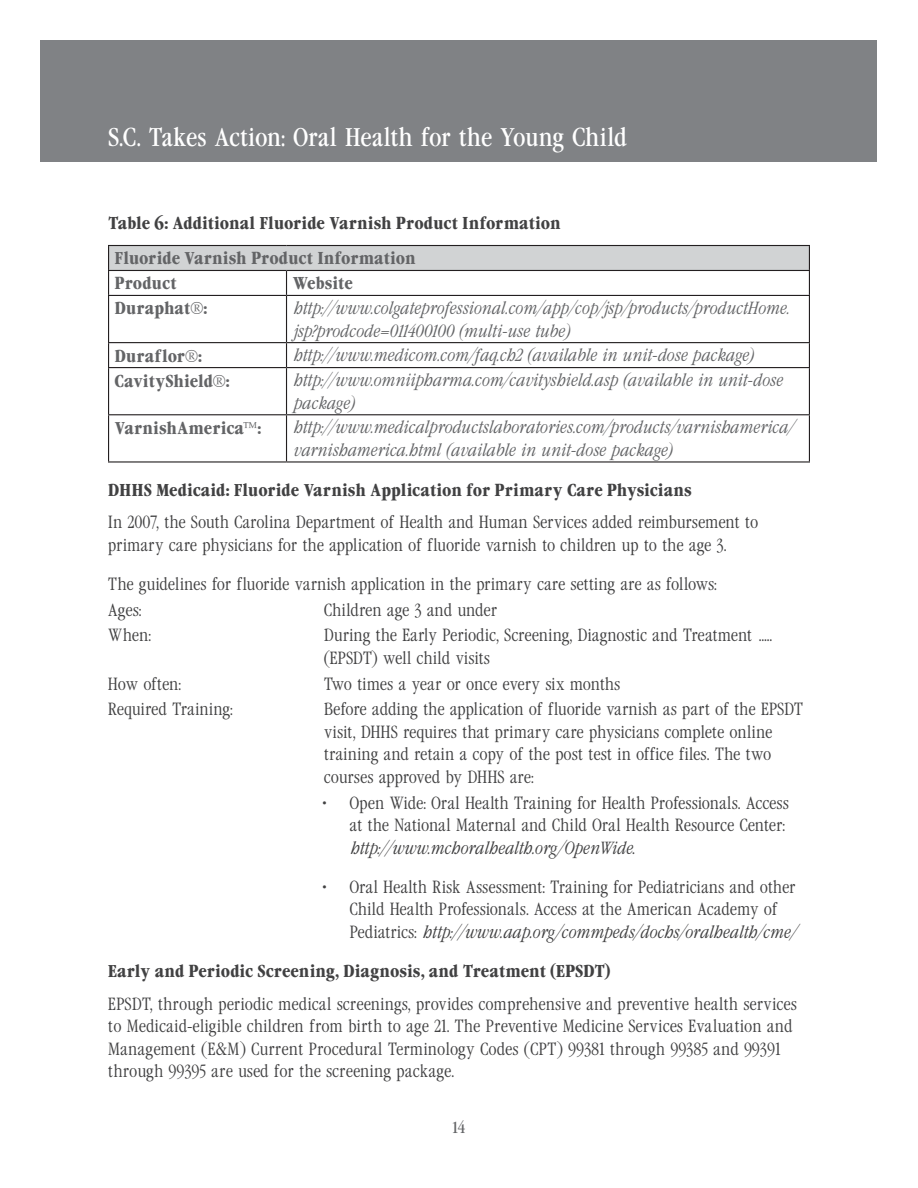
<style>
.page{position:relative;width:918px;height:1188px;background:#fff}
.page>*{position:absolute;margin:0;border:0;box-sizing:border-box;transform-origin:0 0}
.t1{font:24px "Garamond Cond";letter-spacing:-.02em;color:#fff}
.t2{font:300 16.5px/22.5px "Garamond Cond";letter-spacing:-.005em;color:#414142}
.t3{font:italic 300 16.5px/22.5px "Garamond Cond";letter-spacing:-.01em;color:#636466}
.t4{font:700 16.5px "Garamond Cond";letter-spacing:-.005em;color:#414142}
.t5{font:700 16.5px/24.9px "Garamond Cond";letter-spacing:-.005em;color:#636466}
.t6{font:15px "Garamond Cond";color:#636466}
.s1{font-style:italic}
</style>
<div class="page">
<div style="left:40px;top:40px;width:838px;height:122px;background:#808285"></div>
<div style="left:109px;top:246px;width:700px;height:24px;background:#d1d3d4"></div>
<hr style="left:108px;top:245px;width:179px;height:1px;background:#231f20">
<hr style="left:287px;top:245px;width:523px;height:1px;background:#231f20">
<hr style="left:108px;top:270px;width:179px;height:1px;background:#231f20">
<svg style="left:108px;top:246px;width:1px;height:49px"></svg>
<hr style="left:287px;top:270px;width:523px;height:1px;background:#231f20">
<svg style="left:286px;top:271px;width:1px;height:24px"></svg>
<svg style="left:809px;top:246px;width:1px;height:49px"></svg>
<hr style="left:108px;top:295px;width:179px;height:1px;background:#231f20">
<hr style="left:108px;top:296px;width:1px;height:46px;background:#231f20">
<hr style="left:287px;top:295px;width:523px;height:1px;background:#231f20">
<hr style="left:286px;top:296px;width:1px;height:46px;background:#231f20">
<hr style="left:809px;top:296px;width:1px;height:46px;background:#231f20">
<hr style="left:108px;top:342px;width:179px;height:1px;background:#231f20">
<svg style="left:108px;top:343px;width:1px;height:24px"></svg>
<hr style="left:287px;top:342px;width:523px;height:1px;background:#231f20">
<svg style="left:286px;top:343px;width:1px;height:24px"></svg>
<svg style="left:809px;top:343px;width:1px;height:24px"></svg>
<hr style="left:108px;top:367px;width:179px;height:1px;background:#231f20">
<hr style="left:108px;top:368px;width:1px;height:46px;background:#231f20">
<hr style="left:287px;top:367px;width:523px;height:1px;background:#231f20">
<hr style="left:286px;top:368px;width:1px;height:46px;background:#231f20">
<hr style="left:809px;top:368px;width:1px;height:46px;background:#231f20">
<hr style="left:108px;top:414px;width:179px;height:1px;background:#231f20">
<hr style="left:108px;top:415px;width:1px;height:46px;background:#231f20">
<hr style="left:287px;top:414px;width:523px;height:1px;background:#231f20">
<hr style="left:286px;top:415px;width:1px;height:46px;background:#231f20">
<hr style="left:809px;top:415px;width:1px;height:46px;background:#231f20">
<hr style="left:108px;top:461px;width:179px;height:2px;background:#231f20">
<hr style="left:287px;top:461px;width:523px;height:2px;background:#231f20">
<h1 class="t1" style="left:108px;top:122px;width:521px">S.C. Takes Action: Oral Health for the Young Child</h1>
<p class="t4" style="left:108px;top:212px;width:454px">Table 6: Additional Fluoride Varnish Product Information</p>
<p class="t5" style="left:115px;top:246px;width:303px">Fluoride Varnish Product Information<br>Product</p>
<p class="t5" style="left:293px;top:271px;width:62px">Website</p>
<p class="t5" style="left:115px;top:296px;width:94px">Duraphat®:</p>
<p class="t3" style="left:293px;top:297px;width:498px">http://www.colgateprofessional.com/app/cop/jsp/products/productHome. jsp?prodcode=011400100 (multi-use tube)</p>
<p class="t5" style="left:115px;top:343px;width:89px">Duraflor®:</p>
<p class="t3" style="left:293px;top:344px;width:462px">http://www.medicom.com/faq.ch2 (available in unit-dose package)</p>
<p class="t5" style="left:115px;top:368px;width:117px">CavityShield®:</p>
<p class="t3" style="left:293px;top:369px;width:491px">http://www.omniipharma.com/cavityshield.asp (available in unit-dose package)</p>
<p class="t5" style="left:115px;top:415px;width:148px">VarnishAmerica™:</p>
<p class="t3" style="left:293px;top:417px;width:504px">http://www.medicalproductslaboratories.com/products/varnishamerica/ varnishamerica.html (available in unit-dose package)</p>
<p class="t4" style="left:108px;top:479px;width:585px">DHHS Medicaid: Fluoride Varnish Application for Primary Care Physicians</p>
<p class="t2" style="left:108px;top:511px;width:652px">In 2007, the South Carolina Department of Health and Human Services added reimbursement to primary care physicians for the application of fluoride varnish to children up to the age 3.</p>
<p class="t2" style="left:108px;top:571px;width:610px;line-height:25.8px">The guidelines for fluoride varnish application in the primary care setting are as follows:<br>Ages:</p>
<p class="t2" style="left:324px;top:599px;width:175px">Children age 3 and under</p>
<p class="t2" style="left:108px;top:625px;width:44px">When:</p>
<p class="t2" style="left:324px;top:625px;width:450px">During the Early Periodic, Screening, Diagnostic and Treatment ...... (EPSDT) well child visits</p>
<p class="t2" style="left:108px;top:673px;width:75px">How often:</p>
<p class="t2" style="left:324px;top:673px;width:298px">Two times a year or once every six months</p>
<p class="t2" style="left:108px;top:699px;width:126px">Required Training:</p>
<p class="t2" style="left:324px;top:699px;width:481px">Before adding the application of fluoride varnish as part of the EPSDT visit, DHHS requires that primary care physicians complete online training and retain a copy of the post test in office files. The two courses approved by DHHS are:</p>
<p class="t2" style="left:349px;top:792px;width:441px;text-indent:-27px">• Open Wide: Oral Health Training for Health Professionals. Access at the National Maternal and Child Oral Health Resource Center: <span class="s1">http://www.mchoralhealth.org/OpenWide</span>.</p>
<p class="t2" style="left:349px;top:876px;width:449px;text-indent:-27px">• Oral Health Risk Assessment: Training for Pediatricians and other<br>Child Health Professionals. Access at the American Academy of<br>Pediatrics: <span class="s1">http://www.aap.org/commpeds/dochs/oralhealth/cme/</span></p>
<p class="t4" style="left:108px;top:961px;width:504px">Early and Periodic Screening, Diagnosis, and Treatment (EPSDT)</p>
<p class="t2" style="left:108px;top:993px;width:690px">EPSDT, through periodic medical screenings, provides comprehensive and preventive health services to Medicaid-eligible children from birth to age 21. The Preventive Medicine Services Evaluation and Management (E&amp;M) Current Procedural Terminology Codes (CPT) 99381 through 99385 and 99391 through 99395 are used for the screening package.</p>
<p class="t6" style="left:453px;top:1119px;width:14px">14</p>
</div>
